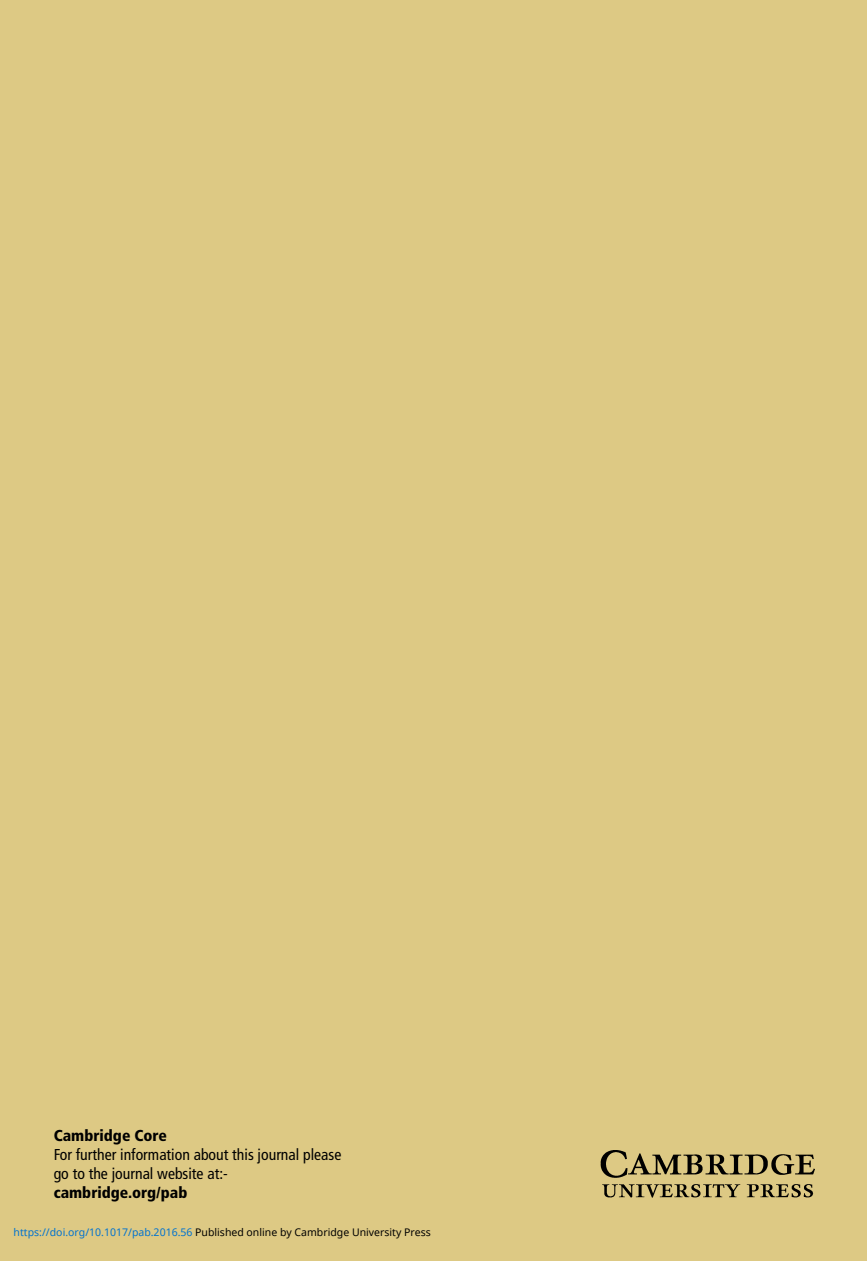
<style>
.page{position:relative;width:867px;height:1261px;background:#fff}
.page>*{position:absolute;margin:0;border:0;box-sizing:border-box;transform-origin:0 0}
.t1{font:condensed 15.75px/18.9px "Frutiger";color:#000}
.t2{font:900 condensed 15.75px "Frutiger";color:#000}
.t3{font:10.5px "Noto Sans";color:#000}
.s1{color:#0172cf}
</style>
<div class="page">
<div style="left:0;top:0;width:866px;height:1260px;background:#ddc984"></div>
<img style="left:600px;top:1150px;width:214px;height:48px">
<hr style="left:866px;top:0;width:1px;height:1260px;background:#ddc984">
<h1 class="t2" style="left:54px;top:1128px;width:115px">Cambridge Core</h1>
<h1 class="t1" style="left:54px;top:1145px;width:289px">For further information about this journal please go to the journal website at:-</h1>
<h1 class="t2" style="left:54px;top:1185px;width:135px">cambridge.org/pab</h1>
<p class="t3" style="left:14px;top:1224px;width:418px"><span class="s1">https://doi.org/10.1017/pab.2016.56</span> Published online by Cambridge University Press</p>
</div>
